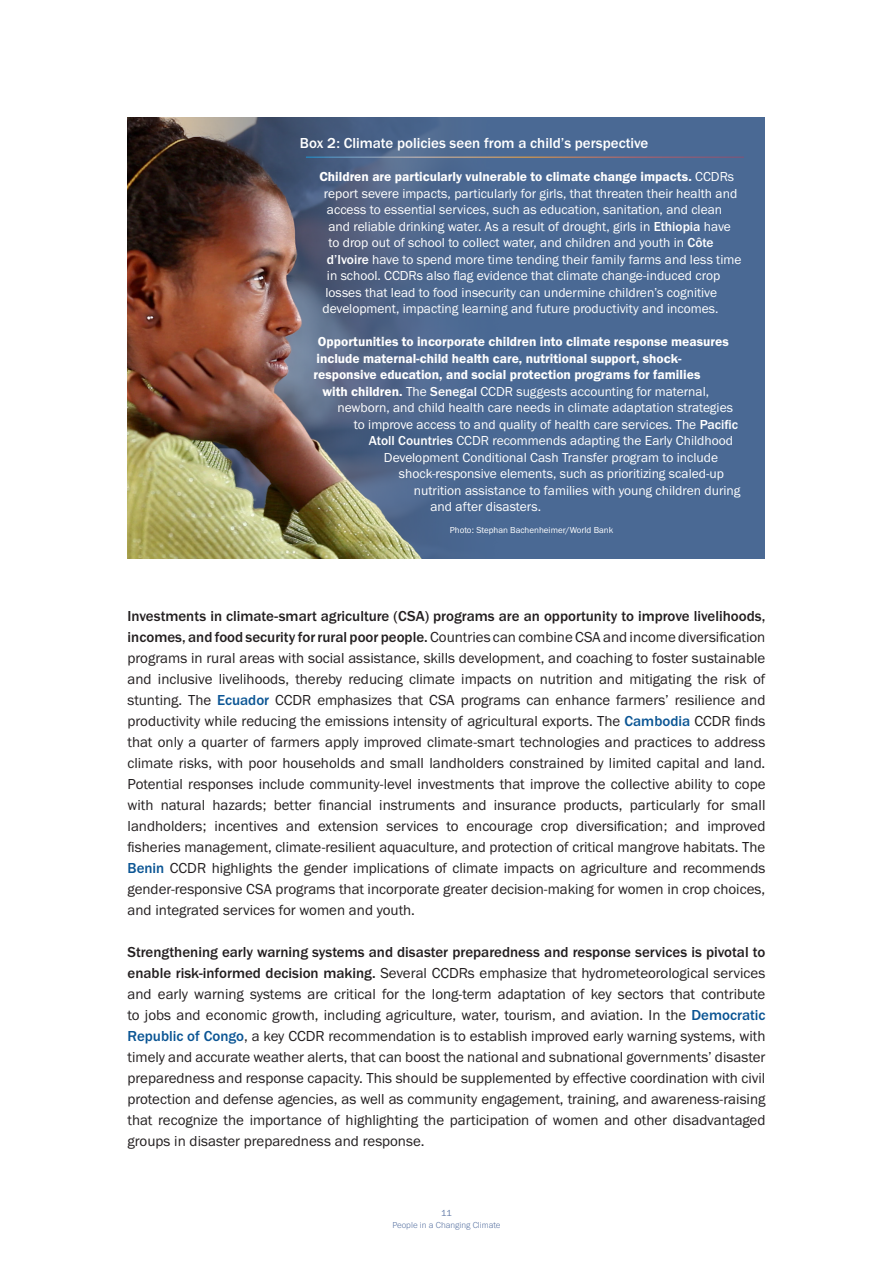
<style>
.page{position:relative;width:893px;height:1263px;background:#fff}
.page>*{position:absolute;margin:0;border:0;box-sizing:border-box;transform-origin:0 0}
.Main_Text{font:15px/21px "Franklin Gothic URW Boo";color:#231f20;text-align:justify}
.Box_Title_White{font:500 15px "Franklin Gothic URW";color:#fff}
.Box_Text_White{font:13.5px "Franklin Gothic URW Boo";color:#fff}
.Box_Text_White-2{font:13.5px "Franklin Gothic URW Dem";color:#fff}
.Footnote_Text{font:9px "Franklin Gothic URW Boo";color:#fff}
.t1{font:300 9px "Franklin Gothic URW";color:#6079a6}
.t2{font:9px "Franklin Gothic URW Boo";color:#6079a6}
.s1{font-family:"Franklin Gothic URW Boo"}
.s2{font-family:"Franklin Gothic URW";font-weight:500}
.s3{font-family:"Franklin Gothic URW Dem"}
.s4{font-family:"Franklin Gothic URW";font-weight:500;color:#0b5594}
</style>
<div class="page">
<div style="left:128px;top:117px;width:637px;height:441px;background:#4a6994"></div>
<img style="left:128px;top:117px;width:560px;height:441px">
<hr style="left:306px;top:157px;width:438px;height:1px;background:#fff">
<p class="Box_Title_White" style="left:300px;top:134px;width:350px">Box 2: Climate policies seen from a child’s perspective</p>
<p class="Box_Text_White-2" style="left:319px;top:168px;width:416px">Children are particularly vulnerable to climate change impacts. <span class="s1">CCDRs</span></p>
<p class="Box_Text_White" style="left:324px;top:185px;width:415px">report severe impacts, particularly for girls, that threaten their health and</p>
<p class="Box_Text_White" style="left:327px;top:201px;width:397px">access to essential services, such as education, sanitation, and clean</p>
<p class="Box_Text_White" style="left:328px;top:218px;width:404px">and reliable drinking water. As a result of drought, girls in <span class="s2">Ethiopia</span> have</p>
<p class="Box_Text_White" style="left:328px;top:234px;width:387px">to drop out of school to collect water, and children and youth in <span class="s2">Côte</span></p>
<p class="Box_Text_White" style="left:327px;top:251px;width:416px"><span class="s2">d’Ivoire</span> have to spend more time tending their family farms and less time</p>
<p class="Box_Text_White" style="left:327px;top:267px;width:395px">in school. CCDRs also flag evidence that climate change-induced crop</p>
<p class="Box_Text_White" style="left:325px;top:284px;width:393px">losses that lead to food insecurity can undermine children’s cognitive</p>
<p class="Box_Text_White" style="left:322px;top:300px;width:398px">development, impacting learning and future productivity and incomes.</p>
<p class="Box_Text_White-2" style="left:318px;top:333px;width:412px">Opportunities to incorporate children into climate response measures</p>
<p class="Box_Text_White-2" style="left:316px;top:350px;width:367px">include maternal-child health care, nutritional support, shock-</p>
<p class="Box_Text_White-2" style="left:313px;top:366px;width:388px">responsive education, and social protection programs for families</p>
<p class="Box_Text_White" style="left:322px;top:383px;width:388px"><span class="s3">with children.</span> The <span class="s2">Senegal</span> CCDR suggests accounting for maternal,</p>
<p class="Box_Text_White" style="left:337px;top:399px;width:397px">newborn, and child health care needs in climate adaptation strategies</p>
<p class="Box_Text_White" style="left:354px;top:416px;width:386px">to improve access to and quality of health care services. The <span class="s2">Pacific</span></p>
<p class="Box_Text_White" style="left:369px;top:432px;width:366px"><span class="s2">Atoll Countries</span> CCDR recommends adapting the Early Childhood</p>
<p class="Box_Text_White" style="left:384px;top:449px;width:336px">Development Conditional Cash Transfer program to include</p>
<p class="Box_Text_White" style="left:399px;top:465px;width:326px">shock-responsive elements, such as prioritizing scaled-up</p>
<p class="Box_Text_White" style="left:414px;top:482px;width:328px">nutrition assistance to families with young children during</p>
<p class="Box_Text_White" style="left:430px;top:498px;width:112px">and after disasters.</p>
<p class="Footnote_Text" style="left:450px;top:524px;width:165px">Photo: Stephan Bachenheimer/World Bank</p>
<p class="Main_Text" style="left:128px;top:605px;width:639px"><span class="s2">Investments in climate-smart agriculture (CSA) programs are an opportunity to improve livelihoods, incomes, and food security for rural poor people.</span> Countries can combine CSA and income diversification programs in rural areas with social assistance, skills development, and coaching to foster sustainable and inclusive livelihoods, thereby reducing climate impacts on nutrition and mitigating the risk of stunting. The <span class="s4">Ecuador</span> CCDR emphasizes that CSA programs can enhance farmers’ resilience and productivity while reducing the emissions intensity of agricultural exports. The <span class="s4">Cambodia</span> CCDR finds that only a quarter of farmers apply improved climate-smart technologies and practices to address climate risks, with poor households and small landholders constrained by limited capital and land.<br>Potential responses include community-level investments that improve the collective ability to cope with natural hazards; better financial instruments and insurance products, particularly for small landholders; incentives and extension services to encourage crop diversification; and improved fisheries management, climate-resilient aquaculture, and protection of critical mangrove habitats. The <span class="s4">Benin</span> CCDR highlights the gender implications of climate impacts on agriculture and recommends gender-responsive CSA programs that incorporate greater decision-making for women in crop choices, and integrated services for women and youth.</p>
<p class="Main_Text" style="left:128px;top:941px;width:639px"><span class="s2">Strengthening early warning systems and disaster preparedness and response services is pivotal to enable risk-informed decision making.</span> Several CCDRs emphasize that hydrometeorological services and early warning systems are critical for the long-term adaptation of key sectors that contribute to jobs and economic growth, including agriculture, water, tourism, and aviation. In the <span class="s4">Democratic Republic of Congo</span>, a key CCDR recommendation is to establish improved early warning systems, with timely and accurate weather alerts, that can boost the national and subnational governments’ disaster preparedness and response capacity. This should be supplemented by effective coordination with civil protection and defense agencies, as well as community engagement, training, and awareness-raising that recognize the importance of highlighting the participation of women and other disadvantaged groups in disaster preparedness and response.</p>
<p class="t2" style="left:441px;top:1207px;width:12px">11</p>
<p class="t1" style="left:392px;top:1219px;width:110px">People in a Changing Climate</p>
</div>
